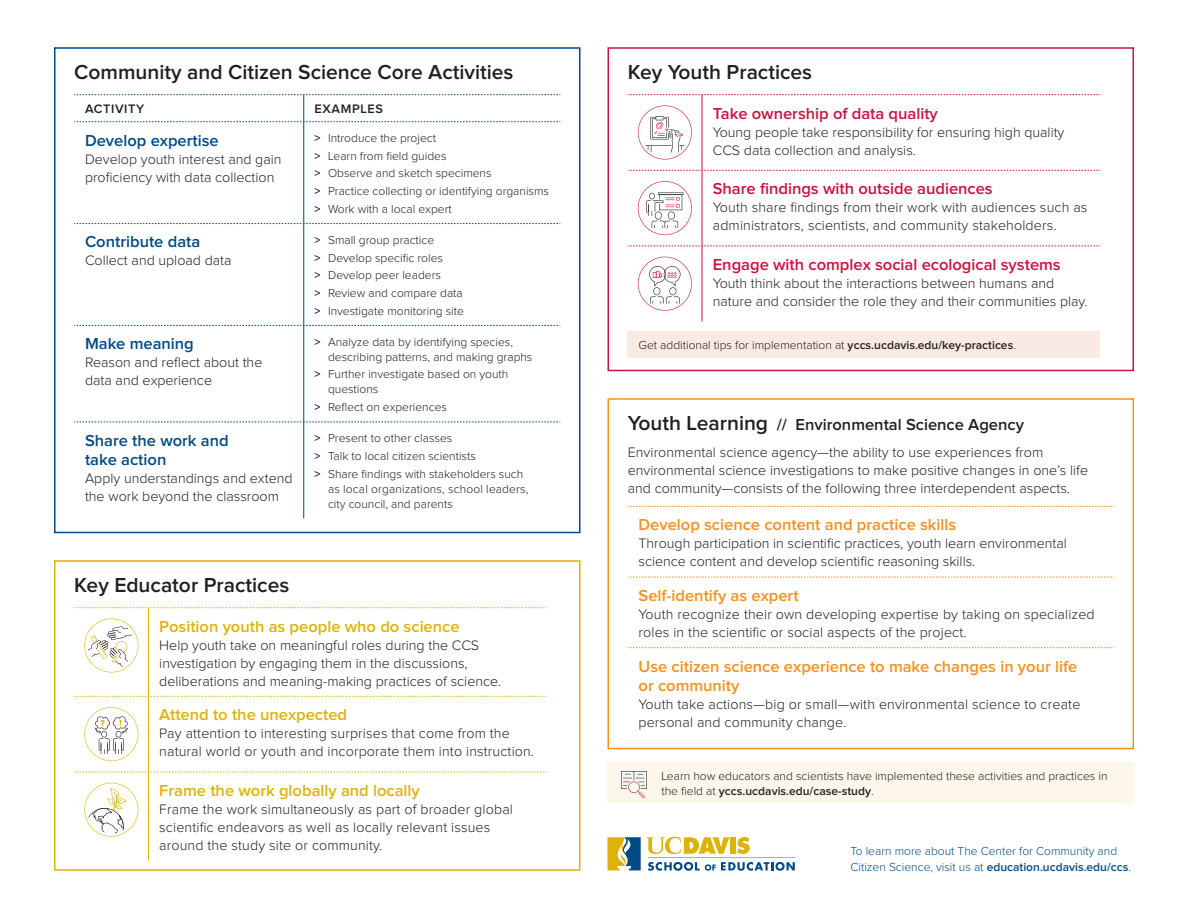
<style>
.page{position:relative;width:1188px;height:918px;background:#fff}
.page>*{position:absolute;margin:0;border:0;box-sizing:border-box;transform-origin:0 0}
.t1{font:600 21px "Proxima Nova";color:#231f20}
.t2{font:600 16.5px/19.5px "Proxima Nova";color:#f6911e}
.t3{font:600 16.5px "Proxima Nova";color:#cd123d}
.t4{font:600 16.5px "Proxima Nova";color:#deb308}
.t5{font:600 16.5px/19.5px "Proxima Nova";color:#004b84}
.t6{font:600 16.5px "Proxima Nova";color:#231f20}
.t7{font:300 14.25px/18px "Proxima Nova";color:#231f20}
.t8{font:600 12.75px "Proxima Nova";letter-spacing:.05em;color:#231f20}
.t9{font:300 12px/17.7px "Proxima Nova";color:#231f20}
.t10{font:300 12px/15.8px "Proxima Nova";color:#004b84}
.s1{font-weight:600}
.s2{font-size:21px}
</style>
<div class="page">
<div style="left:54px;top:47px;width:526px;height:486px;border:2px solid #004b84"></div>
<div style="left:608px;top:398px;width:526px;height:351px;border:2px solid #f6911e"></div>
<div style="left:608px;top:47px;width:526px;height:324px;border:2px solid #cd123d"></div>
<svg style="left:608px;top:837px;width:187px;height:34px"></svg>
<svg style="left:74px;top:223px;width:486px;height:1px"></svg>
<svg style="left:74px;top:325px;width:486px;height:1px"></svg>
<svg style="left:74px;top:422px;width:486px;height:1px"></svg>
<svg style="left:74px;top:94px;width:486px;height:28px"></svg>
<hr style="left:303px;top:122px;width:1px;height:102px;background:#004b84">
<hr style="left:303px;top:224px;width:1px;height:101px;background:#004b84">
<hr style="left:303px;top:325px;width:1px;height:97px;background:#004b84">
<hr style="left:303px;top:422px;width:1px;height:96px;background:#004b84">
<svg style="left:628px;top:577px;width:486px;height:1px"></svg>
<svg style="left:628px;top:647px;width:486px;height:1px"></svg>
<svg style="left:628px;top:506px;width:486px;height:1px"></svg>
<div style="left:628px;top:331px;width:472px;height:27px;background:#faeae6"></div>
<hr style="left:702px;top:95px;width:1px;height:75px;background:#cd123d">
<hr style="left:702px;top:170px;width:1px;height:76px;background:#cd123d">
<hr style="left:702px;top:246px;width:1px;height:75px;background:#cd123d">
<svg style="left:628px;top:94px;width:473px;height:1px"></svg>
<svg style="left:628px;top:170px;width:473px;height:1px"></svg>
<svg style="left:628px;top:246px;width:473px;height:1px"></svg>
<svg style="left:638px;top:105px;width:54px;height:54px"></svg>
<svg style="left:638px;top:181px;width:54px;height:54px"></svg>
<svg style="left:638px;top:257px;width:54px;height:54px"></svg>
<svg style="left:74px;top:607px;width:473px;height:1px"></svg>
<svg style="left:74px;top:696px;width:473px;height:1px"></svg>
<svg style="left:74px;top:772px;width:473px;height:1px"></svg>
<hr style="left:148px;top:608px;width:1px;height:88px;background:#deb308">
<hr style="left:148px;top:696px;width:1px;height:76px;background:#deb308">
<hr style="left:148px;top:772px;width:1px;height:89px;background:#deb308">
<svg style="left:84px;top:618px;width:54px;height:54px"></svg>
<svg style="left:84px;top:707px;width:54px;height:54px"></svg>
<svg style="left:84px;top:783px;width:54px;height:54px"></svg>
<div style="left:608px;top:763px;width:526px;height:40px;background:#fcf7ea"></div>
<svg style="left:621px;top:771px;width:26px;height:27px"></svg>
<h1 class="t1" style="left:74px;top:63px;width:441px">Community and Citizen Science Core Activities</h1>
<p class="t8" style="left:85px;top:103px;width:61px">ACTIVITY</p>
<p class="t8" style="left:315px;top:103px;width:70px">EXAMPLES</p>
<p class="t5" style="left:85px;top:131px;width:135px">Develop expertise</p>
<p class="t7" style="left:85px;top:150px;width:198px">Develop youth interest and gain proficiency with data collection</p>
<p class="t9" style="left:315px;top:130px;width:236px"><span class="s1">&gt;</span> Introduce the project<br><span class="s1">&gt;</span> Learn from field guides<br><span class="s1">&gt;</span> Observe and sketch specimens<br><span class="s1">&gt;</span> Practice collecting or identifying organisms <span class="s1">&gt;</span> Work with a local expert</p>
<p class="t5" style="left:85px;top:233px;width:117px">Contribute data</p>
<p class="t7" style="left:85px;top:252px;width:148px">Collect and upload data</p>
<p class="t5" style="left:85px;top:335px;width:110px">Make meaning</p>
<p class="t7" style="left:85px;top:354px;width:179px">Reason and reflect about the data and experience</p>
<p class="t5" style="left:85px;top:431px;width:145px">Share the work and take action</p>
<p class="t7" style="left:85px;top:470px;width:209px">Apply understandings and extend the work beyond the classroom</p>
<p class="t9" style="left:315px;top:232px;width:151px"><span class="s1">&gt;</span> Small group practice<br><span class="s1">&gt;</span> Develop specific roles<br><span class="s1">&gt;</span> Develop peer leaders<br><span class="s1">&gt;</span> Review and compare data <span class="s1">&gt;</span> Investigate monitoring site</p>
<p class="t9" style="left:328px;top:335px;width:206px;line-height:15px;text-indent:-14px"><span class="s1">&gt;</span> Analyze data by identifying species, describing patterns, and making graphs</p>
<p class="t9" style="left:328px;top:367px;width:182px;line-height:15px;text-indent:-14px"><span class="s1">&gt;</span> Further investigate based on youth questions</p>
<p class="t9" style="left:315px;top:399px;width:134px"><span class="s1">&gt;</span> Reflect on experiences</p>
<p class="t9" style="left:315px;top:430px;width:210px"><span class="s1">&gt;</span> Present to other classes<br><span class="s1">&gt;</span> Talk to local citizen scientists<br><span class="s1">&gt;</span> Share findings with stakeholders such</p>
<p class="t9" style="left:328px;top:482px;width:202px;line-height:15px">as local organizations, school leaders, city council, and parents</p>
<h1 class="t1" style="left:74px;top:576px;width:217px">Key Educator Practices</h1>
<p class="t4" style="left:159px;top:618px;width:302px">Position youth as people who do science</p>
<p class="t7" style="left:159px;top:636px;width:343px">Help youth take on meaningful roles during the CCS investigation by engaging them in the discussions, deliberations and meaning-making practices of science.</p>
<p class="t4" style="left:159px;top:707px;width:189px">Attend to the unexpected</p>
<p class="t7" style="left:159px;top:725px;width:376px">Pay attention to interesting surprises that come from the natural world or youth and incorporate them into instruction.</p>
<p class="t4" style="left:159px;top:783px;width:262px">Frame the work globally and locally</p>
<p class="t7" style="left:159px;top:801px;width:355px">Frame the work simultaneously as part of broader global scientific endeavors as well as locally relevant issues around the study site or community.</p>
<h1 class="t1" style="left:628px;top:63px;width:186px">Key Youth Practices</h1>
<p class="t3" style="left:713px;top:105px;width:227px">Take ownership of data quality</p>
<p class="t7" style="left:713px;top:123px;width:353px">Young people take responsibility for ensuring high quality<br>CCS data collection and analysis.</p>
<p class="t3" style="left:713px;top:181px;width:281px">Share findings with outside audiences</p>
<p class="t7" style="left:713px;top:199px;width:376px">Youth share findings from their work with audiences such as administrators, scientists, and community stakeholders.</p>
<p class="t3" style="left:713px;top:257px;width:349px">Engage with complex social ecological systems</p>
<p class="t7" style="left:713px;top:275px;width:376px">Youth think about the interactions between humans and nature and consider the role they and their communities play.</p>
<p class="t9" style="left:639px;top:337px;width:379px">Get additional tips for implementation at <span class="s1">yccs.ucdavis.edu/key-practices</span>.</p>
<p class="t6" style="left:628px;top:417px;width:398px"><span class="s2">Youth Learning</span> // Environmental Science Agency</p>
<p class="t7" style="left:628px;top:444px;width:462px">Environmental science agency—the ability to use experiences from environmental science investigations to make positive changes in one’s life and community—consists of the following three interdependent aspects.</p>
<p class="t2" style="left:639px;top:516px;width:319px">Develop science content and practice skills</p>
<p class="t7" style="left:639px;top:535px;width:430px">Through participation in scientific practices, youth learn environmental science content and develop scientific reasoning skills.</p>
<p class="t2" style="left:639px;top:586px;width:162px">Self-identify as expert</p>
<p class="t7" style="left:639px;top:606px;width:458px">Youth recognize their own developing expertise by taking on specialized roles in the scientific or social aspects of the project.</p>
<p class="t2" style="left:639px;top:657px;width:440px">Use citizen science experience to make changes in your life or community</p>
<p class="t7" style="left:639px;top:696px;width:443px">Youth take actions—big or small—with environmental science to create personal and community change.</p>
<p class="t9" style="left:662px;top:769px;width:448px;line-height:15px">Learn how educators and scientists have implemented these activities and practices in the field at <span class="s1">yccs.ucdavis.edu/case-study</span>.</p>
<p class="t10" style="left:850px;top:844px;width:282px">To learn more about The Center for Community and<br>Citizen Science, visit us at <span class="s1">education.ucdavis.edu/ccs</span>.</p>
</div>
